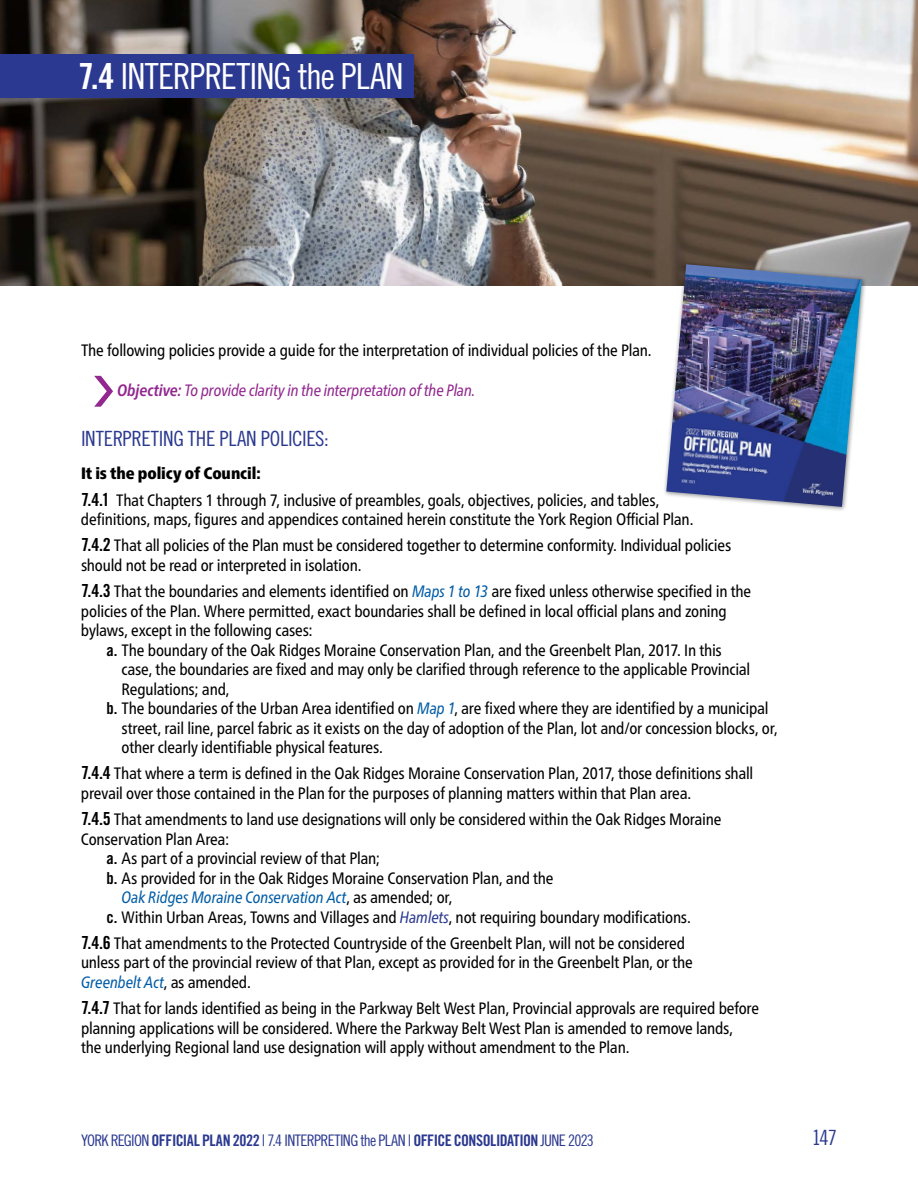
<style>
.page{position:relative;width:918px;height:1188px;background:#fff}
.page>*{position:absolute;margin:0;border:0;box-sizing:border-box;transform-origin:0 0}
.t1{font:36px "Trade Gothic LT Pro Cn 18";letter-spacing:-.03em;color:#fff}
.t2{font:21px "Trade Gothic LT Pro Cn 18";letter-spacing:-.015em;color:#2b3990}
.t3{font:condensed 16.5px/19.5px "Frutiger Neue LT Pro";letter-spacing:-.015em;color:#000}
.t4{font:italic condensed 16.5px "Frutiger Neue LT Pro";letter-spacing:-.005em;color:#005ca6}
.Goal_Objective{font:italic condensed 16.5px "Frutiger Neue LT Pro";letter-spacing:-.015em;color:#92278f}
.t5{font:900 condensed 16.5px "Frutiger Neue LT Pro";letter-spacing:-.005em;color:#000}
.t6{font:15.9px "Trade Gothic LT Pro Cn 18";letter-spacing:-.04em;color:#2b3990}
.s1{font-family:"Trade Gothic LT Pro Bd Cn 20"}
.s2{font-weight:700}
.s3{font-family:"Trade Gothic LT Pro Bd Cn 20";font-stretch:normal;font-size:18px}
.s4{font-style:italic;color:#005ca6}
.s5{font-family:"Trade Gothic LT Pro Bd Cn 20";font-stretch:normal}
.s6{font-style:normal;color:#000}
.s7{font-style:italic;color:#2b3990}
</style>
<div class="page">
<img style="left:0;top:0;width:918px;height:285px">
<div style="left:0;top:54px;width:414px;height:44px;background:#2b3990"></div>
<svg style="left:94px;top:376px;width:19px;height:31px"></svg>
<div style="left:663px;top:261px;width:204px;height:251px;background:#000;opacity:.45"></div>
<img style="left:666px;top:264px;width:196px;height:243px">
<h2 class="t1" style="left:78px;top:55px;width:327px"><span class="s1">7.4</span> INTERPRETING the PLAN</h2>
<p class="t3" style="left:81px;top:341px;width:572px">The following policies provide a guide for the interpretation of individual policies of the Plan.</p>
<p class="Goal_Objective" style="left:117px;top:381px;width:360px"><span class="s2">Objective:</span> To provide clarity in the interpretation of the Plan.</p>
<h4 class="t2" style="left:81px;top:426px;width:249px">INTERPRETING THE PLAN POLICIES:</h4>
<h5 class="t5" style="left:81px;top:464px;width:182px">It is the policy of Council:</h5>
<p class="t3" style="left:81px;top:490px;width:614px"><span class="s3">7.4.1</span> That Chapters 1 through 7, inclusive of preambles, goals, objectives, policies, and tables, definitions, maps, figures and appendices contained herein constitute the York Region Official Plan.</p>
<p class="t3" style="left:81px;top:536px;width:652px"><span class="s3">7.4.2</span> That all policies of the Plan must be considered together to determine conformity. Individual policies should not be read or interpreted in isolation.</p>
<p class="t3" style="left:81px;top:582px;width:672px"><span class="s3">7.4.3</span> That the boundaries and elements identified on <span class="s4">Maps 1 to 13</span> are fixed unless otherwise specified in the policies of the Plan. Where permitted, exact boundaries shall be defined in local official plans and zoning bylaws, except in the following cases:</p>
<p class="t3" style="left:121px;top:640px;width:630px;text-indent:-15px"><span class="s5">a.</span> The boundary of the Oak Ridges Moraine Conservation Plan, and the Greenbelt Plan, 2017. In this case, the boundaries are fixed and may only be clarified through reference to the applicable Provincial<br>Regulations; and,</p>
<p class="t3" style="left:122px;top:699px;width:658px;text-indent:-15px"><span class="s5">b.</span> The boundaries of the Urban Area identified on <span class="s4">Map 1</span>, are fixed where they are identified by a municipal street, rail line, parcel fabric as it exists on the day of adoption of the Plan, lot and/or concession blocks, or, other clearly identifiable physical features.</p>
<p class="t3" style="left:81px;top:764px;width:674px"><span class="s3">7.4.4</span> That where a term is defined in the Oak Ridges Moraine Conservation Plan, 2017, those definitions shall prevail over those contained in the Plan for the purposes of planning matters within that Plan area.</p>
<p class="t3" style="left:81px;top:810px;width:642px"><span class="s3">7.4.5</span> That amendments to land use designations will only be considered within the Oak Ridges Moraine<br>Conservation Plan Area:</p>
<p class="t3" style="left:106px;top:849px;width:275px"><span class="s5">a.</span> As part of a provincial review of that Plan;</p>
<p class="t3" style="left:106px;top:868px;width:449px"><span class="s5">b.</span> As provided for in the Oak Ridges Moraine Conservation Plan, and the</p>
<p class="t4" style="left:122px;top:888px;width:332px">Oak Ridges Moraine Conservation Act<span class="s6">, as amended; or,</span></p>
<p class="t3" style="left:106px;top:907px;width:586px"><span class="s5">c.</span> Within Urban Areas, Towns and Villages and <span class="s7">Hamlets</span>, not requiring boundary modifications.</p>
<p class="t3" style="left:81px;top:933px;width:613px"><span class="s3">7.4.6</span> That amendments to the Protected Countryside of the Greenbelt Plan, will not be considered unless part of the provincial review of that Plan, except as provided for in the Greenbelt Plan, or the</p>
<p class="t4" style="left:81px;top:972px;width:171px">Greenbelt Act<span class="s6">, as amended.</span></p>
<p class="t3" style="left:81px;top:999px;width:680px"><span class="s3">7.4.7</span> That for lands identified as being in the Parkway Belt West Plan, Provincial approvals are required before planning applications will be considered. Where the Parkway Belt West Plan is amended to remove lands,<br>the underlying Regional land use designation will apply without amendment to the Plan.</p>
<p class="t6" style="left:81px;top:1131px;width:514px">YORK REGION <span class="s1">OFFICIAL PLAN 2022</span> | 7.4 INTERPRETING the PLAN | <span class="s1">OFFICE CONSOLIDATION</span> JUNE 2023</p>
<p class="t2" style="left:812px;top:1125px;width:27px">147</p>
</div>
